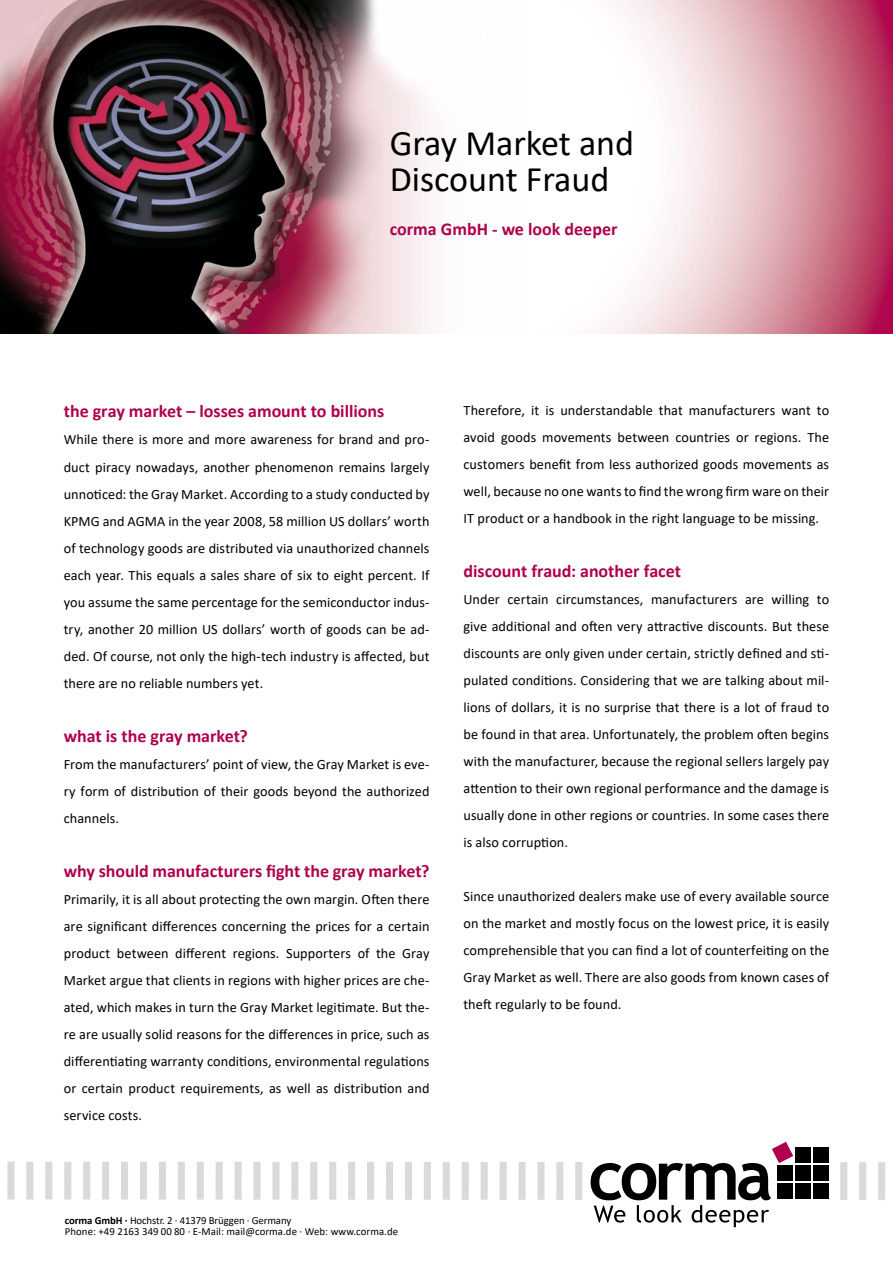
<style>
.page{position:relative;width:893px;height:1263px;background:#fff}
.page>*{position:absolute;margin:0;border:0;box-sizing:border-box;transform-origin:0 0}
.t1{font:36px/36px "Calibri";color:#000}
.t2{font:700 18px "Calibri";color:#af004d}
.t3{font:14.25px/27px "Calibri";letter-spacing:.005em;color:#000;text-align:justify}
.t4{font:10.8px/11.4px "Calibri";letter-spacing:.005em;color:#000}
.s1{font-weight:700}
</style>
<div class="page">
<div style="left:7px;top:1162px;width:8px;height:37px;background:#d9dadb"></div>
<div style="left:26px;top:1162px;width:7px;height:37px;background:#d9dadb"></div>
<div style="left:45px;top:1162px;width:7px;height:37px;background:#d9dadb"></div>
<div style="left:64px;top:1162px;width:7px;height:37px;background:#d9dadb"></div>
<div style="left:83px;top:1162px;width:7px;height:37px;background:#d9dadb"></div>
<div style="left:102px;top:1162px;width:7px;height:37px;background:#d9dadb"></div>
<div style="left:121px;top:1162px;width:7px;height:37px;background:#d9dadb"></div>
<div style="left:140px;top:1162px;width:7px;height:37px;background:#d9dadb"></div>
<div style="left:159px;top:1162px;width:7px;height:37px;background:#d9dadb"></div>
<div style="left:178px;top:1162px;width:7px;height:37px;background:#d9dadb"></div>
<div style="left:197px;top:1162px;width:7px;height:37px;background:#d9dadb"></div>
<div style="left:216px;top:1162px;width:7px;height:37px;background:#d9dadb"></div>
<div style="left:235px;top:1162px;width:7px;height:37px;background:#d9dadb"></div>
<div style="left:253px;top:1162px;width:8px;height:37px;background:#d9dadb"></div>
<div style="left:272px;top:1162px;width:7px;height:37px;background:#d9dadb"></div>
<div style="left:291px;top:1162px;width:7px;height:38px;background:#d9dadb"></div>
<div style="left:310px;top:1162px;width:7px;height:38px;background:#d9dadb"></div>
<div style="left:329px;top:1162px;width:7px;height:38px;background:#d9dadb"></div>
<div style="left:348px;top:1162px;width:7px;height:38px;background:#d9dadb"></div>
<div style="left:367px;top:1162px;width:7px;height:38px;background:#d9dadb"></div>
<div style="left:386px;top:1162px;width:7px;height:38px;background:#d9dadb"></div>
<div style="left:405px;top:1162px;width:7px;height:38px;background:#d9dadb"></div>
<div style="left:424px;top:1162px;width:7px;height:38px;background:#d9dadb"></div>
<div style="left:443px;top:1162px;width:7px;height:38px;background:#d9dadb"></div>
<div style="left:462px;top:1162px;width:7px;height:38px;background:#d9dadb"></div>
<div style="left:481px;top:1162px;width:7px;height:38px;background:#d9dadb"></div>
<div style="left:500px;top:1162px;width:7px;height:38px;background:#d9dadb"></div>
<div style="left:518px;top:1162px;width:8px;height:38px;background:#d9dadb"></div>
<div style="left:537px;top:1162px;width:7px;height:38px;background:#d9dadb"></div>
<div style="left:556px;top:1162px;width:7px;height:38px;background:#d9dadb"></div>
<div style="left:575px;top:1162px;width:7px;height:38px;background:#d9dadb"></div>
<div style="left:840px;top:1162px;width:7px;height:38px;background:#d9dadb"></div>
<div style="left:859px;top:1162px;width:7px;height:38px;background:#d9dadb"></div>
<div style="left:878px;top:1162px;width:7px;height:38px;background:#d9dadb"></div>
<hr style="left:892px;top:1162px;width:1px;height:38px;background:#d9dadb">
<div style="left:813px;top:1147px;width:16px;height:16px;background:#000"></div>
<div style="left:795px;top:1147px;width:16px;height:16px;background:#000"></div>
<div style="left:813px;top:1165px;width:16px;height:16px;background:#000"></div>
<div style="left:795px;top:1165px;width:16px;height:16px;background:#000"></div>
<div style="left:813px;top:1183px;width:16px;height:16px;background:#000"></div>
<div style="left:795px;top:1183px;width:16px;height:16px;background:#000"></div>
<svg style="left:591px;top:1142px;width:202px;height:85px"></svg>
<svg style="left:600px;top:0;width:293px;height:334px"></svg>
<img style="left:0;top:0;width:431px;height:334px">
<h1 class="t1" style="left:390px;top:124px;width:246px">Gray Market and<br>Discount Fraud</h1>
<p class="t2" style="left:390px;top:216px;width:229px">corma GmbH - we look deeper</p>
<p class="t2" style="left:64px;top:399px;width:322px">the gray market – losses amount to billions</p>
<p class="t3" style="left:64px;top:426px;width:367px">While there is more and more awareness for brand and pro&shy;duct piracy nowadays, another phenomenon remains largely unnoticed: the Gray Market. According to a study conducted by KPMG and AGMA in the year 2008, 58 million US dollars’ worth of technology goods are distributed via unauthorized channels each year. This equals a sales share of six to eight percent. If you assume the same percentage for the semiconductor indus&shy;try, another 20 million US dollars’ worth of goods can be ad&shy;ded. Of course, not only the high-tech industry is affected, but there are no reliable numbers yet.</p>
<p class="t2" style="left:64px;top:723px;width:185px">what is the gray market?</p>
<p class="t3" style="left:64px;top:750px;width:367px">From the manufacturers’ point of view, the Gray Market is eve&shy;ry form of distribution of their goods beyond the authorized channels.</p>
<p class="t2" style="left:64px;top:858px;width:367px">why should manufacturers fight the gray market?</p>
<p class="t3" style="left:64px;top:885px;width:367px">Primarily, it is all about protecting the own margin. Often there are significant differences concerning the prices for a certain product between different regions. Supporters of the Gray Market argue that clients in regions with higher prices are che&shy;ated, which makes in turn the Gray Market legitimate. But the&shy;re are usually solid reasons for the differences in price, such as differentiating warranty conditions, environmental regulations or certain product requirements, as well as distribution and service costs.</p>
<p class="t3" style="left:463px;top:396px;width:367px">Therefore, it is understandable that manufacturers want to avoid goods movements between countries or regions. The customers benefit from less authorized goods movements as well, because no one wants to find the wrong firm ware on their IT product or a handbook in the right language to be missing.</p>
<p class="t2" style="left:463px;top:558px;width:219px">discount fraud: another facet</p>
<p class="t3" style="left:463px;top:585px;width:367px">Under certain circumstances, manufacturers are willing to give additional and often very attractive discounts. But these discounts are only given under certain, strictly defined and sti&shy;pulated conditions. Considering that we are talking about mil&shy;lions of dollars, it is no surprise that there is a lot of fraud to be found in that area. Unfortunately, the problem often begins with the manufacturer, because the regional sellers largely pay attention to their own regional performance and the damage is usually done in other regions or countries. In some cases there is also corruption.</p>
<p class="t3" style="left:463px;top:882px;width:367px">Since unauthorized dealers make use of every available source on the market and mostly focus on the lowest price, it is easily comprehensible that you can find a lot of counterfeiting on the Gray Market as well. There are also goods from known cases of theft regularly to be found.</p>
<p class="t4" style="left:65px;top:1214px;width:335px"><span class="s1">corma GmbH ·</span> Hochstr. 2 · 41379 Brüggen · Germany<br>Phone: +49 2163 349 00 80 · E-Mail: mail@corma.de · Web: www.corma.de</p>
</div>
